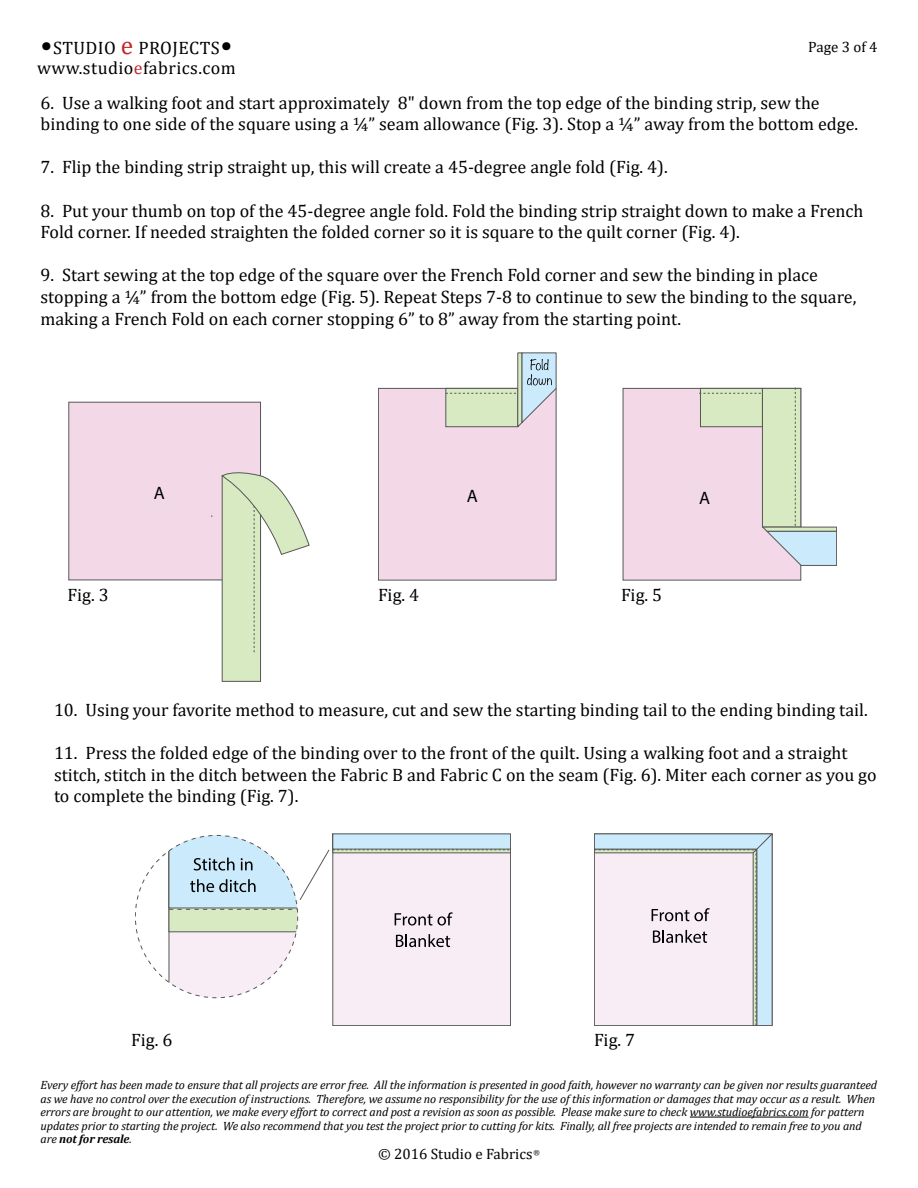
<style>
.page{position:relative;width:918px;height:1188px;background:#fff}
.page>*{position:absolute;margin:0;border:0;box-sizing:border-box;transform-origin:0 0}
.t1{font:18px/21.6px "Cambria";color:#000}
.t2{font:18px "Cambria";letter-spacing:.025em;color:#000}
.t3{font:18px "Myriad Pro";color:#000}
.t4{font:15px "Cambria";color:#000}
.t5{font:italic 12px/13.5px "Cambria";letter-spacing:-.01em;color:#000}
.s1{font-size:27px}
.s2{font-size:25.5px;color:#c1272d}
.s3{color:#c0272e}
.s4{font-weight:700}
</style>
<div class="page">
<hr style="left:690px;top:1117px;width:119px;height:1px;background:#000">
<div style="left:69px;top:402px;width:192px;height:178px;background:#f3d9e8"></div>
<div style="left:68px;top:402px;width:193px;height:178px;border:1px solid #575757"></div>
<svg style="left:221px;top:468px;width:89px;height:214px"></svg>
<div style="left:378px;top:388px;width:178px;height:192px;background:#f3d9e8"></div>
<div style="left:378px;top:388px;width:178px;height:192px;border:1px solid #575757"></div>
<svg style="left:445px;top:352px;width:111px;height:77px"></svg>
<div style="left:623px;top:388px;width:178px;height:192px;background:#f3d9e8"></div>
<svg style="left:699px;top:388px;width:138px;height:178px"></svg>
<div style="left:333px;top:834px;width:178px;height:192px;background:#f8edf5"></div>
<svg style="left:168px;top:835px;width:343px;height:163px"></svg>
<svg style="left:594px;top:834px;width:178px;height:192px;background:#e6e3eb"></svg>
<p class="t2" style="left:41px;top:37px;width:193px"><span class="s1">•</span>STUDIO <span class="s2">e</span> PROJECTS<span class="s1">•</span></p>
<p class="t2" style="left:37px;top:57px;width:200px">www.studio<span class="s3">e</span>fabrics.com</p>
<p class="t4" style="left:808px;top:38px;width:71px">Page 3 of 4</p>
<p class="t1" style="left:41px;top:91px;width:819px">6. Use a walking foot and start approximately 8" down from the top edge of the binding strip, sew the binding to one side of the square using a ¼” seam allowance (Fig. 3). Stop a ¼” away from the bottom edge.</p>
<p class="t1" style="left:41px;top:156px;width:629px">7. Flip the binding strip straight up, this will create a 45-degree angle fold (Fig. 4).</p>
<p class="t1" style="left:41px;top:199px;width:824px">8. Put your thumb on top of the 45-degree angle fold. Fold the binding strip straight down to make a French<br>Fold corner. If needed straighten the folded corner so it is square to the quilt corner (Fig. 4).</p>
<p class="t1" style="left:41px;top:264px;width:817px">9. Start sewing at the top edge of the square over the French Fold corner and sew the binding in place stopping a ¼” from the bottom edge (Fig. 5). Repeat Steps 7-8 to continue to sew the binding to the square, making a French Fold on each corner stopping 6” to 8” away from the starting point.</p>
<p class="t3" style="left:154px;top:482px;width:13px">A</p>
<p class="t3" style="left:467px;top:485px;width:13px">A</p>
<p class="t3" style="left:699px;top:487px;width:13px">A</p>
<p class="t1" style="left:68px;top:584px;width:43px">Fig. 3</p>
<p class="t1" style="left:378px;top:584px;width:43px">Fig. 4</p>
<p class="t1" style="left:621px;top:584px;width:43px">Fig. 5</p>
<p class="t1" style="left:54px;top:699px;width:815px">10. Using your favorite method to measure, cut and sew the starting binding tail to the ending binding tail.</p>
<p class="t1" style="left:54px;top:742px;width:824px">11. Press the folded edge of the binding over to the front of the quilt. Using a walking foot and a straight stitch, stitch in the ditch between the Fabric B and Fabric C on the seam (Fig. 6). Miter each corner as you go to complete the binding (Fig. 7).</p>
<p class="t1" style="left:131px;top:1029px;width:43px">Fig. 6</p>
<p class="t1" style="left:594px;top:1029px;width:43px">Fig. 7</p>
<p class="t5" style="left:40px;top:1078px;width:838px">Every effort has been made to ensure that all projects are error free. All the information is presented in good faith, however no warranty can be given nor results guaranteed as we have no control over the execution of instructions. Therefore, we assume no responsibility for the use of this information or damages that may occur as a result. When errors are brought to our attention, we make every effort to correct and post a revision as soon as possible. Please make sure to check www.studioefabrics.com for pattern updates prior to starting the project. We also recommend that you test the project prior to cutting for kits. Finally, all free projects are intended to remain free to you and are <span class="s4">not for resale</span>.</p>
<p class="t4" style="left:378px;top:1145px;width:163px">© 2016 Studio e Fabrics<sup>®</sup></p>
</div>
